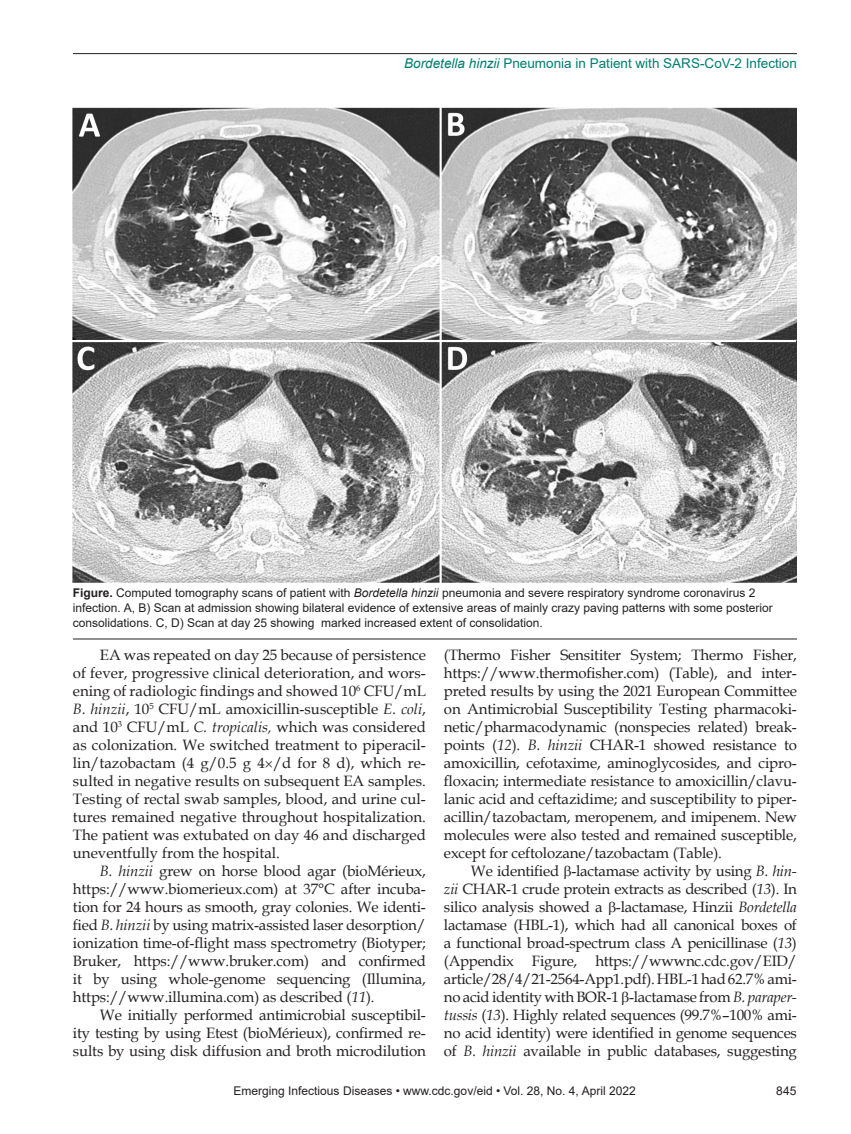
<style>
.page{position:relative;width:851px;height:1134px;background:#fff}
.page>*{position:absolute;margin:0;border:0;box-sizing:border-box;transform-origin:0 0}
.Body_Text{font:15px/18px "Book Antiqua";letter-spacing:-.01em;color:#231f20;text-align:justify}
.Running_Head{font:13.5px "Arial";color:#007d70}
.Figure_Legend{font:12px/15px "Arial";color:#231f20}
.s1{font-style:italic}
.s2{font-weight:700}
</style>
<div class="page">
<hr style="left:73px;top:53px;width:723px;height:1px;background:#231f20">
<img style="left:73px;top:108px;width:723px;height:474px">
<hr style="left:73px;top:639px;width:723px;height:1px;background:#231f20">
<p class="Running_Head" style="left:404px;top:54px;width:394px"><span class="s1">Bordetella hinzii</span> Pneumonia in Patient with SARS-CoV-2 Infection</p>
<p class="Figure_Legend" style="left:73px;top:586px;width:701px"><span class="s2">Figure.</span> Computed tomography scans of patient with <span class="s1">Bordetella hinzii</span> pneumonia and severe respiratory syndrome coronavirus 2 infection. A, B) Scan at admission showing bilateral evidence of extensive areas of mainly crazy paving patterns with some posterior consolidations. C, D) Scan at day 25 showing marked increased extent of consolidation.</p>
<p class="Body_Text" style="left:444px;top:646px;width:354px">(Thermo Fisher Sensititer System; Thermo Fisher, https://www.thermofisher.com) (Table), and inter&shy;preted results by using the 2021 European Committee on Antimicrobial Susceptibility Testing pharmacoki&shy;netic/pharmacodynamic (nonspecies related) break&shy;points (<span class="s1">12</span>). <span class="s1">B. hinzii</span> CHAR-1 showed resistance to amoxicillin, cefotaxime, aminoglycosides, and cipro&shy;floxacin; intermediate resistance to amoxicillin/clavu&shy;lanic acid and ceftazidime; and susceptibility to piper&shy;acillin/tazobactam, meropenem, and imipenem. New molecules were also tested and remained susceptible, except for ceftolozane/tazobactam (Table).</p>
<p class="Body_Text" style="left:444px;top:862px;width:354px;text-indent:27px">We identified -lactamase activity by using <span class="s1">B. hin&shy;zii</span> CHAR-1 crude protein extracts as described (<span class="s1">13</span>). In silico analysis showed a -lactamase, Hinzii <span class="s1">Bordetella </span>lactamase (HBL-1), which had all canonical boxes of a functional broad-spectrum class A penicillinase (<span class="s1">13</span>) (Appendix Figure, https://wwwnc.cdc.gov/EID/ article/28/4/21-2564-App1.pdf). HBL-1 had 62.7% ami&shy;no acid identity with BOR-1 -lactamase from <span class="s1">B. paraper&shy;tussis</span> (<span class="s1">13</span>). Highly related sequences (99.7%–100% ami&shy;no acid identity) were identified in genome sequences of <span class="s1">B. hinzii</span> available in public databases, suggesting</p>
<p class="Figure_Legend" style="left:233px;top:1084px;width:403px">Emerging Infectious Diseases • www.cdc.gov/eid • Vol. 28, No. 4, April 2022</p>
<p class="Figure_Legend" style="left:776px;top:1084px;width:22px">845</p>
<p class="Body_Text" style="left:73px;top:646px;width:354px;text-indent:27px">EA was repeated on day 25 because of persistence of fever, progressive clinical deterioration, and wors&shy;ening of radiologic findings and showed 10<sup>6</sup> CFU/mL <span class="s1">B. hinzii</span>, 10<sup>5</sup> CFU/mL amoxicillin-susceptible <span class="s1">E. coli</span>, and 10<sup>3</sup> CFU/mL <span class="s1">C. tropicalis,</span> which was considered as colonization. We switched treatment to piperacil&shy;lin/tazobactam (4 g/0.5 g 4 /d for 8 d), which re&shy;sulted in negative results on subsequent EA samples.<br>Testing of rectal swab samples, blood, and urine cul&shy;tures remained negative throughout hospitalization.<br>The patient was extubated on day 46 and discharged uneventfully from the hospital.</p>
<p class="Body_Text" style="left:73px;top:862px;width:354px;text-indent:27px"><span class="s1">B. hinzii</span> grew on horse blood agar (bioMérieux, https://www.biomerieux.com) at 37°C after incuba&shy;tion for 24 hours as smooth, gray colonies. We identi&shy;fied <span class="s1">B. hinzii</span> by using matrix-assisted laser desorption/ ionization time-of-flight mass spectrometry (Biotyper; Bruker, https://www.bruker.com) and confirmed it by using whole-genome sequencing (Illumina, https://www.illumina.com) as described (<span class="s1">11</span>).</p>
<p class="Body_Text" style="left:73px;top:1006px;width:354px;text-indent:27px">We initially performed antimicrobial susceptibil&shy;ity testing by using Etest (bioMérieux), confirmed re&shy;sults by using disk diffusion and broth microdilution</p>
</div>
